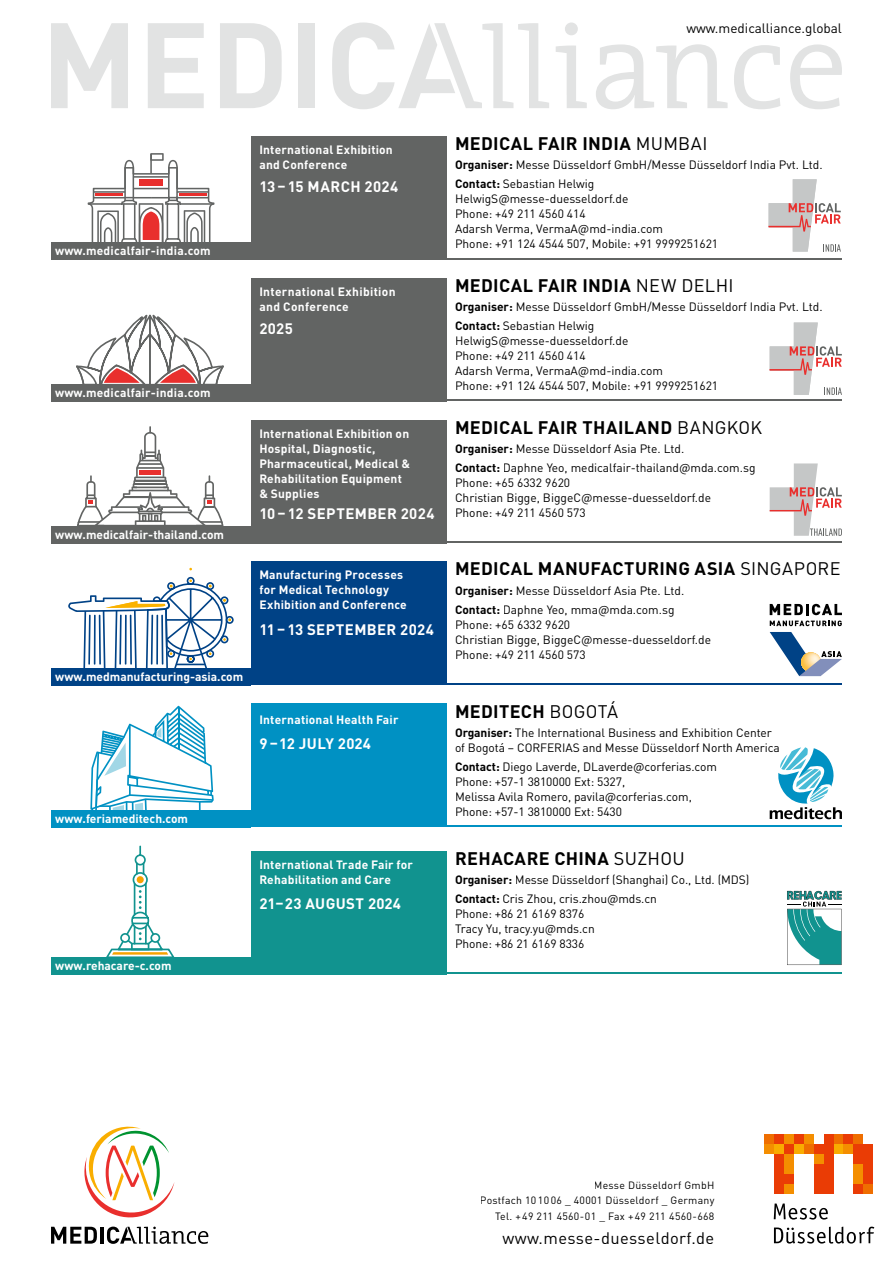
<style>
.page{position:relative;width:893px;height:1263px;background:#fff}
.page>*{position:absolute;margin:0;border:0;box-sizing:border-box;transform-origin:0 0}
.t1{font:700 18px "DIN Pro";letter-spacing:.015em;color:#000}
.t2{font:16.5px "DIN Pro";letter-spacing:.025em;color:#000}
.t3{font:700 15px "DIN Pro";letter-spacing:.025em;color:#fff}
.t4{font:13.5px "DIN Pro";color:#000}
.t5{font:12px/15px "DIN Pro";color:#000}
.t6{font:700 12px/15px "DIN Pro";letter-spacing:.015em;color:#fff}
.t7{font:10.5px/15.5px "DIN Pro";letter-spacing:.025em;color:#000;text-align:right}
.s1{font-weight:400}
.s2{font-weight:700}
</style>
<div class="page">
<svg style="left:51px;top:23px;width:77px;height:85px"></svg>
<svg style="left:148px;top:23px;width:56px;height:85px"></svg>
<svg style="left:220px;top:23px;width:62px;height:85px"></svg>
<div style="left:299px;top:23px;width:16px;height:85px;background:#e2e3e3"></div>
<svg style="left:332px;top:22px;width:217px;height:87px"></svg>
<div style="left:565px;top:22px;width:13px;height:13px;background:#e2e3e3;border-radius:50%"></div>
<svg style="left:556px;top:46px;width:31px;height:62px"></svg>
<svg style="left:596px;top:44px;width:132px;height:65px"></svg>
<svg style="left:734px;top:45px;width:46px;height:64px"></svg>
<svg style="left:790px;top:44px;width:52px;height:65px"></svg>
<div style="left:51px;top:384px;width:200px;height:17px;background:#626463"></div>
<svg style="left:76px;top:315px;width:148px;height:69px"></svg>
<div style="left:251px;top:278px;width:195px;height:123px;background:#626463"></div>
<svg style="left:770px;top:323px;width:72px;height:72px"></svg>
<svg style="left:90px;top:706px;width:124px;height:104px"></svg>
<div style="left:251px;top:704px;width:195px;height:123px;background:#0091c3"></div>
<div style="left:51px;top:810px;width:200px;height:17px;background:#0091c3"></div>
<svg style="left:770px;top:747px;width:72px;height:72px"></svg>
<hr style="left:446px;top:399px;width:396px;height:2px;background:#626463">
<hr style="left:446px;top:683px;width:396px;height:2px;background:#004286">
<hr style="left:446px;top:825px;width:396px;height:2px;background:#0091c3">
<div style="left:251px;top:420px;width:195px;height:123px;background:#626463"></div>
<div style="left:51px;top:526px;width:200px;height:17px;background:#626463"></div>
<svg style="left:770px;top:463px;width:72px;height:73px"></svg>
<hr style="left:446px;top:541px;width:396px;height:2px;background:#626463">
<svg style="left:77px;top:426px;width:146px;height:100px"></svg>
<hr style="left:151px;top:496px;width:25px;height:2px;background:#626463">
<hr style="left:123px;top:496px;width:26px;height:2px;background:#626463">
<svg style="left:774px;top:1226px;width:100px;height:17px"></svg>
<svg style="left:774px;top:1203px;width:54px;height:16px"></svg>
<div style="left:764px;top:1144px;width:10px;height:10px;background:#f48e00"></div>
<div style="left:774px;top:1134px;width:10px;height:10px;background:#ea3c05"></div>
<div style="left:774px;top:1144px;width:10px;height:10px;background:#f9ac00"></div>
<div style="left:784px;top:1134px;width:10px;height:10px;background:#f48e00"></div>
<div style="left:784px;top:1144px;width:10px;height:10px;background:#ea3c05"></div>
<div style="left:794px;top:1134px;width:10px;height:10px;background:#ea3c05"></div>
<div style="left:794px;top:1144px;width:10px;height:10px;background:#f9ac00"></div>
<div style="left:804px;top:1134px;width:10px;height:10px;background:#f48e00"></div>
<div style="left:804px;top:1144px;width:10px;height:10px;background:#ef6e00"></div>
<div style="left:833px;top:1134px;width:10px;height:10px;background:#ef6e00"></div>
<div style="left:833px;top:1144px;width:10px;height:10px;background:#f9ac00"></div>
<div style="left:843px;top:1134px;width:10px;height:10px;background:#ea3c05"></div>
<div style="left:843px;top:1144px;width:10px;height:10px;background:#f48e00"></div>
<div style="left:853px;top:1134px;width:10px;height:10px;background:#ef6e00"></div>
<div style="left:853px;top:1144px;width:10px;height:20px;background:#ea3c05"></div>
<div style="left:863px;top:1144px;width:10px;height:40px;background:#ea3c05"></div>
<div style="left:774px;top:1154px;width:10px;height:39px;background:#ea3c05"></div>
<div style="left:784px;top:1154px;width:10px;height:20px;background:#f48e00"></div>
<div style="left:784px;top:1174px;width:10px;height:10px;background:#ea3c05"></div>
<div style="left:784px;top:1184px;width:10px;height:9px;background:#f48e00"></div>
<div style="left:853px;top:1164px;width:10px;height:20px;background:#f48e00"></div>
<div style="left:863px;top:1184px;width:10px;height:9px;background:#ef6e00"></div>
<div style="left:764px;top:1134px;width:10px;height:10px;background:#ef6e00"></div>
<div style="left:814px;top:1144px;width:10px;height:10px;background:#ea3c05"></div>
<div style="left:814px;top:1154px;width:10px;height:10px;background:#f48e00"></div>
<div style="left:814px;top:1164px;width:10px;height:29px;background:#ea3c05"></div>
<div style="left:824px;top:1134px;width:9px;height:59px;background:#ea3c05"></div>
<div style="left:853px;top:1184px;width:10px;height:9px;background:#ea3c05"></div>
<svg style="left:51px;top:1127px;width:157px;height:117px"></svg>
<div style="left:51px;top:668px;width:200px;height:17px;background:#004286"></div>
<svg style="left:770px;top:604px;width:72px;height:22px"></svg>
<svg style="left:770px;top:632px;width:72px;height:44px"></svg>
<svg style="left:68px;top:577px;width:166px;height:91px"></svg>
<div style="left:251px;top:562px;width:195px;height:123px;background:#004286"></div>
<div style="left:251px;top:851px;width:195px;height:123px;background:#11938f"></div>
<div style="left:51px;top:957px;width:200px;height:17px;background:#11938f"></div>
<svg style="left:787px;top:891px;width:55px;height:74px"></svg>
<hr style="left:446px;top:972px;width:396px;height:2px;background:#11938f">
<svg style="left:106px;top:846px;width:68px;height:111px"></svg>
<svg style="left:87px;top:153px;width:127px;height:89px"></svg>
<div style="left:251px;top:136px;width:195px;height:123px;background:#626463"></div>
<div style="left:51px;top:242px;width:200px;height:17px;background:#626463"></div>
<svg style="left:769px;top:179px;width:72px;height:73px"></svg>
<hr style="left:446px;top:258px;width:396px;height:1px;background:#626463">
<p class="t4" style="left:686px;top:19px;width:157px">www.medicalliance.global</p>
<p class="t6" style="left:259px;top:141px;width:135px">International Exhibition and Conference</p>
<p class="t3" style="left:259px;top:177px;width:140px">13 – 15 MARCH 2024</p>
<p class="t6" style="left:55px;top:243px;width:157px">www.medicalfair-india.com</p>
<p class="t6" style="left:259px;top:283px;width:138px">International Exhibition and Conference</p>
<p class="t3" style="left:259px;top:318px;width:35px">2025</p>
<p class="t6" style="left:55px;top:385px;width:157px">www.medicalfair-india.com</p>
<p class="t6" style="left:55px;top:527px;width:170px">www.medicalfair-thailand.com</p>
<p class="t6" style="left:55px;top:669px;width:189px">www.medmanufacturing-asia.com</p>
<p class="t6" style="left:259px;top:425px;width:152px">International Exhibition on<br>Hospital, Diagnostic,<br>Pharma ceutical, Medical &amp;<br>Rehabilitation Equipment &amp; Supplies</p>
<p class="t3" style="left:259px;top:503px;width:177px">10 – 12 SEPTEMBER 2024</p>
<p class="t6" style="left:259px;top:567px;width:149px">Manufacturing Processes for Medical Technology<br>Exhibition and Conference</p>
<p class="t3" style="left:259px;top:619px;width:176px">11 – 13 SEPTEMBER 2024</p>
<p class="t6" style="left:259px;top:711px;width:141px">International Health Fair</p>
<p class="t3" style="left:259px;top:734px;width:113px">9 –12 JULY 2024</p>
<p class="t6" style="left:55px;top:811px;width:134px">www.feriameditech.com</p>
<p class="t6" style="left:55px;top:958px;width:118px">www.rehacare-c.com</p>
<p class="t6" style="left:259px;top:856px;width:155px">International Trade Fair for<br>Rehabilitation and Care</p>
<p class="t3" style="left:259px;top:893px;width:143px">21–23 AUGUST 2024</p>
<h1 class="t1" style="left:455px;top:131px;width:254px">MEDICAL FAIR INDIA <span class="s1">MUMBAI</span></h1>
<p class="t5" style="left:455px;top:155px;width:369px;line-height:19.2px"><span class="s2">Organiser:</span> Messe Düsseldorf GmbH/Messe Düsseldorf India Pvt. Ltd.<br><span class="s2">Contact:</span> Sebastian Helwig</p>
<p class="t5" style="left:455px;top:191px;width:265px">HelwigS@messe-duesseldorf.de<br>Phone: +49 211 4560 414<br>Adarsh Verma, VermaA@md-india.com<br>Phone: +91 124 4544 507, Mobile: +91 9999251621</p>
<h1 class="t1" style="left:455px;top:273px;width:280px">MEDICAL FAIR INDIA <span class="s1">NEW DELHI</span></h1>
<p class="t5" style="left:455px;top:296px;width:369px;line-height:19.2px"><span class="s2">Organiser:</span> Messe Düsseldorf GmbH/Messe Düsseldorf India Pvt. Ltd.<br><span class="s2">Contact:</span> Sebastian Helwig</p>
<p class="t5" style="left:455px;top:333px;width:265px">HelwigS@messe-duesseldorf.de<br>Phone: +49 211 4560 414<br>Adarsh Verma, VermaA@md-india.com<br>Phone: +91 124 4544 507, Mobile: +91 9999251621</p>
<h1 class="t1" style="left:455px;top:415px;width:309px">MEDICAL FAIR THAILAND <span class="s1">BANGKOK</span></h1>
<p class="t5" style="left:455px;top:438px;width:302px;line-height:19.2px"><span class="s2">Organiser:</span> Messe Düsseldorf Asia Pte. Ltd.<br><span class="s2">Contact:</span> Daphne Yeo, medicalfair-thailand@mda.com.sg</p>
<p class="t5" style="left:455px;top:475px;width:258px">Phone: +65 6332 9620<br>Christian Bigge, BiggeC@messe-duesseldorf.de<br>Phone: +49 211 4560 573</p>
<h1 class="t1" style="left:455px;top:557px;width:387px">MEDICAL MANUFACTURING ASIA <span class="s1">SINGAPORE</span></h1>
<p class="t5" style="left:455px;top:580px;width:231px;line-height:19.2px"><span class="s2">Organiser:</span> Messe Düsseldorf Asia Pte. Ltd.<br><span class="s2">Contact:</span> Daphne Yeo, mma@mda.com.sg</p>
<p class="t5" style="left:455px;top:617px;width:258px">Phone: +65 6332 9620<br>Christian Bigge, BiggeC@messe-duesseldorf.de<br>Phone: +49 211 4560 573</p>
<h1 class="t1" style="left:455px;top:699px;width:165px">MEDITECH <span class="s1">BOGOTÁ</span></h1>
<p class="t5" style="left:455px;top:724px;width:326px"><span class="s2">Organiser:</span> The International Business and Exhibition Center of Bogotá – CORFERIAS and Messe Düsseldorf North America</p>
<p class="t5" style="left:455px;top:759px;width:264px"><span class="s2">Contact:</span> Diego Laverde, DLaverde@corferias.com Phone: +57-1 3810000 Ext: 5327,<br>Melissa Avila Romero, pavila@corferias.com, Phone: +57-1 3810000 Ext: 5430</p>
<h1 class="t1" style="left:455px;top:846px;width:231px">REHACARE CHINA <span class="s1">SUZHOU</span></h1>
<p class="t5" style="left:455px;top:869px;width:296px;line-height:19.2px"><span class="s2">Organiser:</span> Messe Düsseldorf (Shanghai) Co., Ltd. (MDS)<br><span class="s2">Contact:</span> Cris Zhou, cris.zhou@mds.cn</p>
<p class="t5" style="left:455px;top:906px;width:141px">Phone: +86 21 6169 8376<br>Tracy Yu, tracy.yu@mds.cn<br>Phone: +86 21 6169 8336</p>
<p class="t7" style="left:480px;top:1177px;width:236px">Messe Düsseldorf GmbH<br>Postfach 10 10 06 _ 40001 Düsseldorf _ Germany<br>Tel. +49 211 4560-01 _ Fax +49 211 4560-668</p>
<h2 class="t2" style="left:502px;top:1227px;width:214px">www.messe-duesseldorf.de</h2>
</div>
